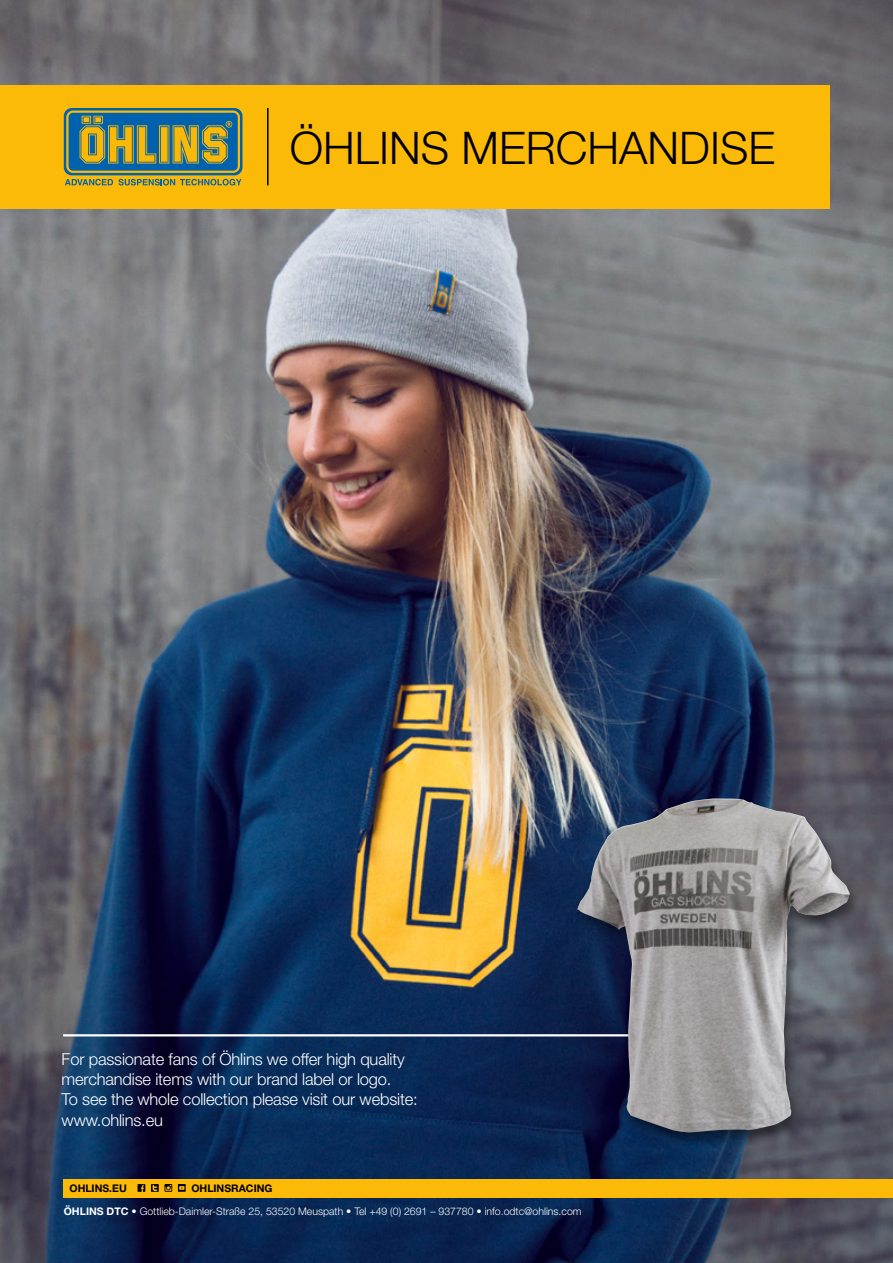
<style>
.page{position:relative;width:893px;height:1263px;background:#fff}
.page>*{position:absolute;margin:0;border:0;box-sizing:border-box;transform-origin:0 0}
.t1{font:300 45px "Helvetica Neue LT Std";color:#000}
.t2{font:300 16.5px/20.1px "Helvetica Neue LT Std";letter-spacing:-.01em;color:#fff}
.t3{font:300 10.5px "Helvetica Neue LT Std";color:#fff}
.t4{font:700 10.5px "Helvetica Neue LT Std";color:#000}
.s1{font-weight:700}
</style>
<div class="page">
<img style="left:0;top:0;width:893px;height:1263px">
<div style="left:64px;top:1179px;width:829px;height:18px;background:#fbb908"></div>
<svg style="left:138px;top:1184px;width:7px;height:8px"></svg>
<svg style="left:151px;top:1184px;width:21px;height:8px"></svg>
<svg style="left:178px;top:1184px;width:8px;height:8px"></svg>
<div style="left:0;top:85px;width:829px;height:123px;background:#fbb908"></div>
<svg style="left:64px;top:108px;width:178px;height:67px"></svg>
<svg style="left:66px;top:111px;width:174px;height:62px"></svg>
<svg style="left:65px;top:179px;width:48px;height:6px"></svg>
<svg style="left:119px;top:179px;width:123px;height:6px"></svg>
<hr style="left:267px;top:108px;width:2px;height:77px;background:#000">
<hr style="left:63px;top:1034px;width:632px;height:2px;background:#fff">
<div style="left:572px;top:797px;width:291px;height:352px;background:#000;opacity:.42"></div>
<img style="left:577px;top:798px;width:273px;height:334px">
<h1 class="t1" style="left:290px;top:120px;width:487px">ÖHLINS MERCHANDISE</h1>
<p class="t2" style="left:62px;top:1049px;width:358px">For passionate fans of Öhlins we offer high quality merchandise items with our brand label or logo.<br>To see the whole collection please visit our website: www.ohlins.eu</p>
<p class="t4" style="left:70px;top:1181px;width:59px">OHLINS.EU</p>
<p class="t4" style="left:191px;top:1181px;width:83px">OHLINSRACING</p>
<p class="t3" style="left:64px;top:1205px;width:519px"><span class="s1">ÖHLINS DTC</span> • Gottlieb-Daimler-Straße 25, 53520 Meuspath • Tel +49 (0) 2691 – 937780 • info.odtc@ohlins.com</p>
</div>
